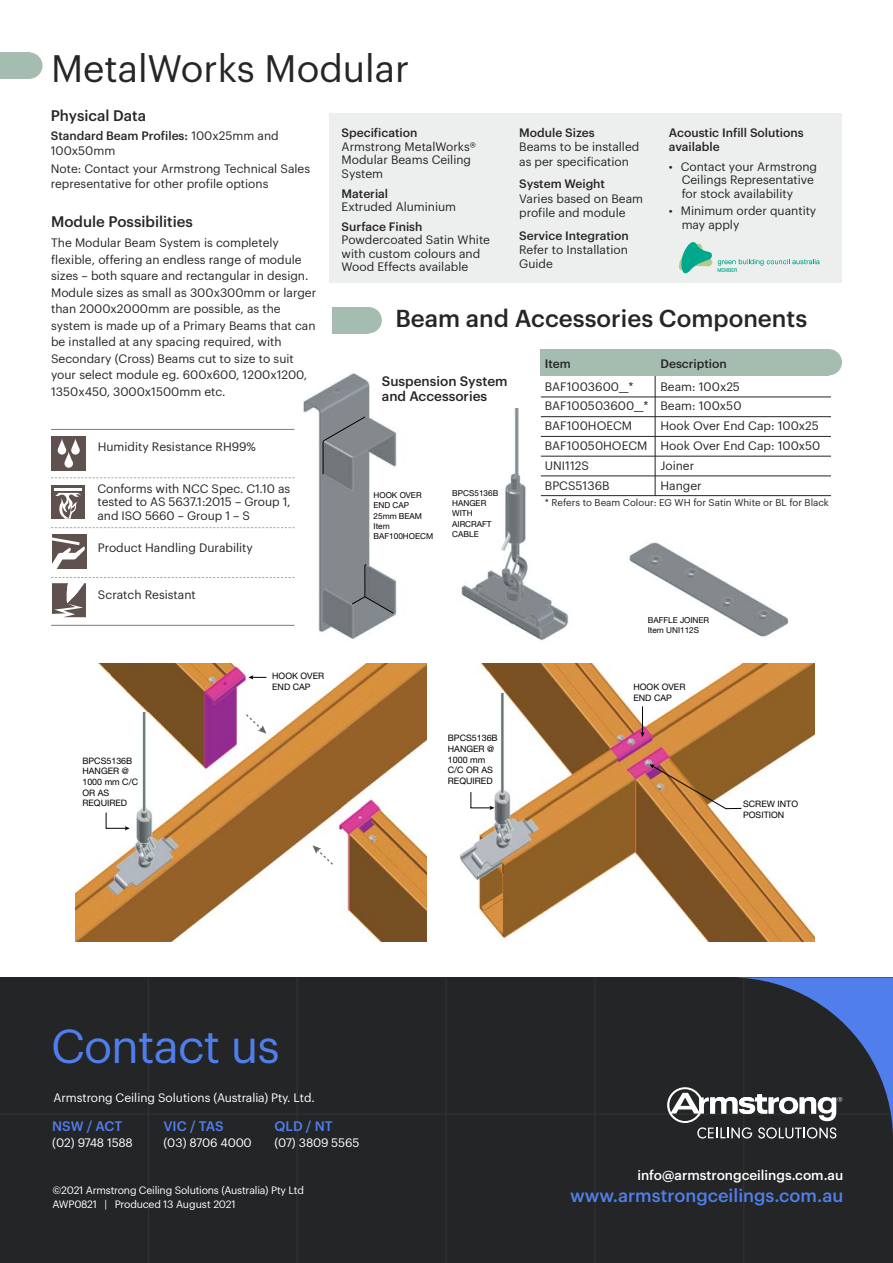
<style>
.page{position:relative;width:893px;height:1263px;background:#fff}
.page>*{position:absolute;margin:0;border:0;box-sizing:border-box;transform-origin:0 0}
.t1{font:46.5px "Graphik";letter-spacing:-.02em;color:#507eea}
.t2{font:37.5px "Graphik";color:#272526}
.t3{font:500 24px "Graphik";color:#272526}
.t4{font:500 18px "Graphik";color:#507eea}
.t5{font:500 15px "Graphik";color:#272526}
.t6{font:500 13.5px/15px "Graphik";color:#272526}
.t7{font:500 13.5px "Graphik";color:#fff}
.t8{font:500 13.5px "Graphik";color:#507eea}
.t9{font:12px/13.5px "Graphik";color:#272526}
.t10{font:500 12px/15px "Graphik";color:#272526}
.t11{font:12px "Graphik";color:#fff}
.t12{font:12px "Graphik";letter-spacing:-.02em;color:#fff}
.t13{font:12px "Graphik";letter-spacing:-.025em;color:#fff}
.t14{font:10.5px/13.5px "Graphik";letter-spacing:-.02em;color:#fff}
.t15{font:9.75px "Graphik";color:#272526}
.t16{font:8.85px/10.6px "Helvetica Neue";color:#000}
.t17{font:8.25px/10.2px "Helvetica Neue";color:#000}
.s1{font-weight:400}
</style>
<div class="page">
<hr style="left:541px;top:416px;width:290px;height:1px;background:#272526">
<hr style="left:541px;top:397px;width:290px;height:1px;background:#272526">
<hr style="left:541px;top:436px;width:290px;height:1px;background:#272526">
<hr style="left:541px;top:456px;width:290px;height:1px;background:#272526">
<hr style="left:541px;top:475px;width:290px;height:1px;background:#272526">
<hr style="left:541px;top:495px;width:290px;height:1px;background:#272526">
<hr style="left:655px;top:356px;width:1px;height:140px;background:#272526">
<div style="left:540px;top:349px;width:289px;height:26px;background:#a5bcb1"></div>
<div style="left:816px;top:349px;width:26px;height:26px;background:#a5bcb1;border-radius:50%"></div>
<div style="left:0;top:977px;width:893px;height:286px;background:#242526"></div>
<div style="left:0;top:52px;width:29px;height:27px;background:#a5bcb1"></div>
<div style="left:16px;top:52px;width:27px;height:27px;background:#a5bcb1;border-radius:50%"></div>
<div style="left:332px;top:307px;width:37px;height:26px;background:#a5bcb1"></div>
<div style="left:355px;top:307px;width:27px;height:26px;background:#a5bcb1;border-radius:50%"></div>
<hr style="left:148px;top:978px;width:1px;height:285px;background:#2f3031">
<hr style="left:297px;top:977px;width:1px;height:286px;background:#2f3031">
<hr style="left:445px;top:977px;width:2px;height:286px;background:#2f3031">
<hr style="left:594px;top:977px;width:2px;height:286px;background:#2f3031">
<hr style="left:743px;top:977px;width:1px;height:286px;background:#2f3031">
<hr style="left:0;top:1113px;width:893px;height:2px;background:#2f3031">
<svg style="left:667px;top:977px;width:226px;height:162px"></svg>
<img style="left:290px;top:373px;width:107px;height:266px">
<svg style="left:323px;top:417px;width:42px;height:57px;background:#7c8185"></svg>
<svg style="left:352px;top:564px;width:42px;height:49px;background:#83888b"></svg>
<img style="left:629px;top:542px;width:160px;height:95px">
<img style="left:461px;top:408px;width:116px;height:233px">
<div style="left:330px;top:114px;width:512px;height:169px;background:#edeeee"></div>
<img style="left:76px;top:664px;width:351px;height:278px">
<svg style="left:312px;top:845px;width:24px;height:22px"></svg>
<svg style="left:243px;top:712px;width:23px;height:22px"></svg>
<svg style="left:106px;top:812px;width:24px;height:18px"></svg>
<svg style="left:248px;top:675px;width:18px;height:4px"></svg>
<img style="left:111px;top:669px;width:46px;height:42px">
<img style="left:461px;top:664px;width:354px;height:278px">
<svg style="left:640px;top:706px;width:5px;height:31px"></svg>
<svg style="left:649px;top:764px;width:93px;height:45px;background:#b2814c"></svg>
<svg style="left:470px;top:792px;width:25px;height:18px"></svg>
<img style="left:488px;top:664px;width:26px;height:28px">
<svg style="left:679px;top:242px;width:141px;height:32px"></svg>
<hr style="left:51px;top:625px;width:243px;height:1px;background:#7d7c7d">
<hr style="left:51px;top:429px;width:243px;height:1px;background:#7d7c7d">
<div style="left:52px;top:485px;width:33px;height:33px;background:#5e514e"></div>
<hr style="left:55px;top:488px;width:27px;height:3px;background:#fff">
<svg style="left:55px;top:493px;width:26px;height:26px"></svg>
<div style="left:52px;top:436px;width:34px;height:34px;background:#5e514e"></div>
<svg style="left:58px;top:438px;width:22px;height:30px"></svg>
<svg style="left:51px;top:477px;width:243px;height:1px"></svg>
<svg style="left:51px;top:527px;width:243px;height:1px"></svg>
<div style="left:52px;top:534px;width:35px;height:35px;background:#5e514e"></div>
<svg style="left:52px;top:537px;width:33px;height:32px"></svg>
<svg style="left:51px;top:577px;width:243px;height:40px"></svg>
<h2 class="t2" style="left:51px;top:50px;width:360px">MetalWorks Modular</h2>
<p class="t5" style="left:51px;top:108px;width:97px">Physical Data</p>
<p class="t10" style="left:51px;top:129px;width:229px">Standard Beam Profiles: <span class="s1">100x25mm and<br>100x50mm</span></p>
<p class="t9" style="left:51px;top:162px;width:261px;line-height:15px">Note: Contact your Armstrong Technical Sales representative for other profile options</p>
<p class="t5" style="left:51px;top:214px;width:143px">Module Possibilities</p>
<p class="t9" style="left:51px;top:236px;width:267px;line-height:16.5px">The Modular Beam System is completely flexible, offering an endless range of module sizes – both square and rectangular in design.<br>Module sizes as small as 300x300mm or larger than 2000x2000mm are possible, as the system is made up of a Primary Beams that can be installed at any spacing required, with Secondary (Cross) Beams cut to size to suit your select module eg. 600x600, 1200x1200, 1350x450, 3000x1500mm etc.</p>
<p class="t9" style="left:98px;top:441px;width:160px">Humidity Resistance RH99%</p>
<p class="t9" style="left:97px;top:483px;width:195px;text-align:justify">Conforms with NCC Spec. C1.10 as tested to AS 5637.1:2015 – Group 1, and ISO 5660 – Group 1 – S</p>
<p class="t9" style="left:98px;top:541px;width:157px">Product Handling Durability</p>
<p class="t9" style="left:98px;top:589px;width:99px">Scratch Resistant</p>
<p class="t16" style="left:82px;top:756px;width:57px">BPCS5136B<br>HANGER @<br>1000 mm C/C<br>OR AS<br>REQUIRED</p>
<p class="t16" style="left:272px;top:672px;width:54px">HOOK OVER<br>END CAP</p>
<p class="t10" style="left:342px;top:126px;width:77px">Specification</p>
<p class="t9" style="left:342px;top:140px;width:136px">Armstrong MetalWorks®<br>Modular Beams Ceiling<br>System</p>
<p class="t10" style="left:342px;top:186px;width:48px">Material</p>
<p class="t9" style="left:342px;top:201px;width:116px">Extruded Aluminium</p>
<p class="t10" style="left:342px;top:220px;width:82px">Surface Finish</p>
<p class="t9" style="left:342px;top:234px;width:150px">Powdercoated Satin White with custom colours and<br>Wood Effects available</p>
<p class="t10" style="left:519px;top:126px;width:77px">Module Sizes</p>
<p class="t9" style="left:519px;top:141px;width:122px;line-height:14.2px">Beams to be installed as per specification</p>
<p class="t10" style="left:519px;top:177px;width:87px">System Weight</p>
<p class="t9" style="left:519px;top:192px;width:125px;line-height:14.2px">Varies based on Beam profile and module</p>
<p class="t10" style="left:519px;top:229px;width:111px">Service Integration</p>
<p class="t9" style="left:519px;top:243px;width:110px;line-height:14.2px">Refer to Installation<br>Guide</p>
<p class="t10" style="left:669px;top:127px;width:136px;line-height:13.5px">Acoustic Infill Solutions available</p>
<p class="t9" style="left:682px;top:160px;width:137px;text-indent:-13px">• Contact your Armstrong<br>Ceilings Representative for stock availability</p>
<p class="t9" style="left:682px;top:205px;width:136px;text-indent:-13px">• Minimum order quantity may apply</p>
<h3 class="t3" style="left:395px;top:307px;width:413px">Beam and Accessories Components</h3>
<p class="t6" style="left:382px;top:375px;width:127px">Suspension System and Accessories</p>
<p class="t17" style="left:374px;top:491px;width:61px">HOOK OVER<br>END CAP<br>25mm BEAM<br>Item<br>BAF100HOECM</p>
<p class="t17" style="left:452px;top:489px;width:48px">BPCS5136B<br>HANGER<br>WITH<br>AIRCRAFT<br>CABLE</p>
<p class="t16" style="left:448px;top:734px;width:51px">BPCS5136B<br>HANGER @<br>1000 mm<br>C/C OR AS<br>REQUIRED</p>
<p class="t10" style="left:545px;top:357px;width:28px">Item</p>
<p class="t10" style="left:660px;top:357px;width:68px">Description</p>
<p class="t9" style="left:545px;top:380px;width:90px">BAF1003600__*</p>
<p class="t9" style="left:545px;top:377px;width:198px;line-height:19.8px;text-indent:116px">Beam: 100x25<br>BAF100503600__* Beam: 100x50<br>BAF100HOECM</p>
<p class="t9" style="left:545px;top:417px;width:277px;line-height:19.8px;text-indent:116px">Hook Over End Cap: 100x25<br>BAF10050HOECM Hook Over End Cap: 100x50<br>UNI112S</p>
<p class="t9" style="left:660px;top:459px;width:35px">Joiner</p>
<p class="t9" style="left:545px;top:479px;width:66px">BPCS5136B</p>
<p class="t9" style="left:660px;top:479px;width:43px">Hanger</p>
<p class="t15" style="left:545px;top:498px;width:286px">* Refers to Beam Colour: EG WH for Satin White or BL for Black</p>
<p class="t17" style="left:648px;top:616px;width:63px">BAFFLE JOINER<br>Item UNI112S</p>
<p class="t16" style="left:633px;top:682px;width:54px">HOOK OVER<br>END CAP</p>
<p class="t16" style="left:743px;top:800px;width:56px">SCREW INTO<br>POSITION</p>
<h1 class="t1" style="left:51px;top:1025px;width:230px">Contact us</h1>
<p class="t11" style="left:53px;top:1092px;width:263px">Armstrong Ceiling Solutions (Australia) Pty. Ltd.</p>
<p class="t8" style="left:52px;top:1119px;width:72px">NSW / ACT</p>
<p class="t13" style="left:52px;top:1137px;width:82px">(02) 9748 1588</p>
<p class="t8" style="left:163px;top:1119px;width:62px">VIC / TAS</p>
<p class="t12" style="left:163px;top:1137px;width:90px">(03) 8706 4000</p>
<p class="t8" style="left:275px;top:1119px;width:60px">QLD / NT</p>
<p class="t12" style="left:275px;top:1137px;width:86px">(07) 3809 5565</p>
<p class="t14" style="left:53px;top:1184px;width:253px">©2021 Armstrong Ceiling Solutions (Australia) Pty Ltd<br>AWP0821 | Produced 13 August 2021</p>
<p class="t7" style="left:637px;top:1168px;width:207px">info@armstrongceilings.com.au</p>
<h3 class="t4" style="left:570px;top:1187px;width:275px">www.armstrongceilings.com.au</h3>
</div>
